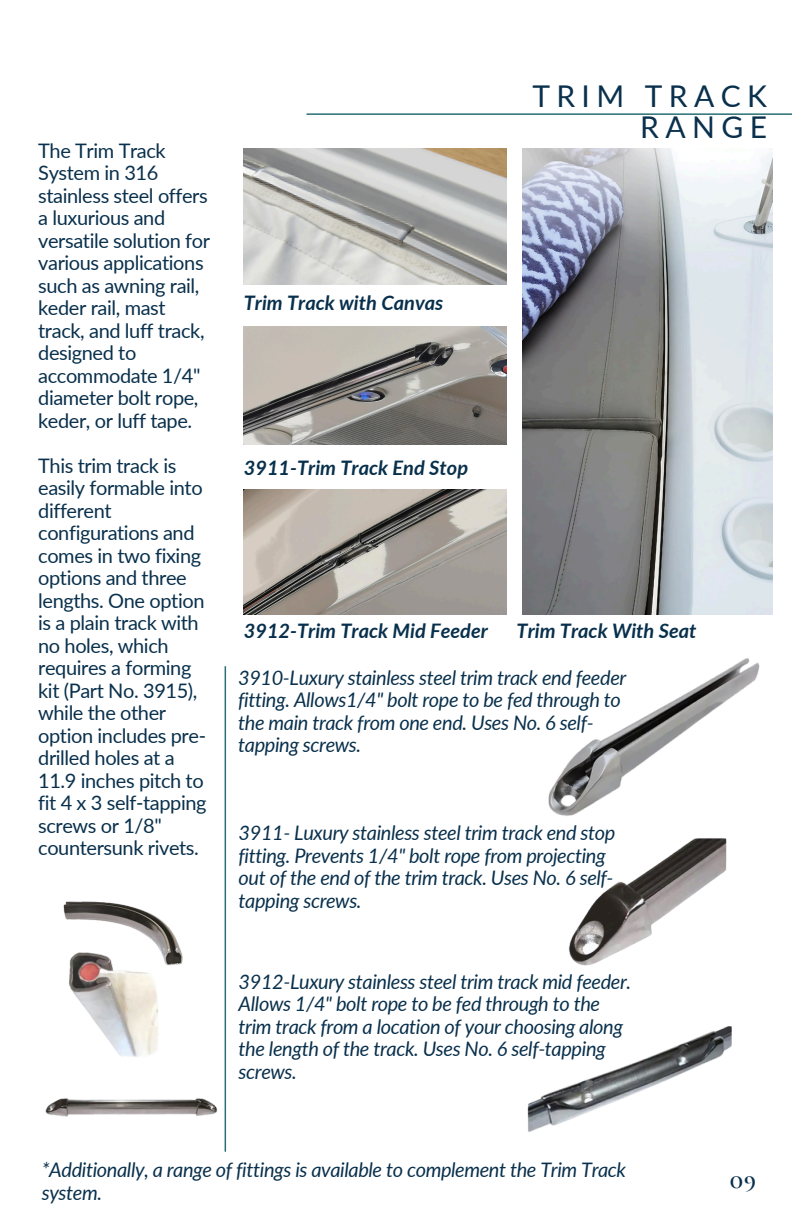
<style>
.page{position:relative;width:792px;height:1224px;background:#fff}
.page>*{position:absolute;margin:0;border:0;box-sizing:border-box;transform-origin:0 0}
.t1{font:30px/31.6px "Lato";letter-spacing:.215em;color:#09304c;text-align:right}
.t2{font:600 24.4px "Cormorant SC";color:#09304c}
.t3{font:italic 20px/22.4px "Lato";letter-spacing:-.02em;color:#09304c}
.t4{font:20px/22.4px "Lato";letter-spacing:-.02em;color:#09304c}
.t5{font:italic 700 20px "Lato";color:#08304c}
</style>
<div class="page">
<hr style="left:307px;top:113px;width:485px;height:2px;background:#296e73">
<img style="left:522px;top:148px;width:251px;height:467px">
<img style="left:244px;top:326px;width:262px;height:119px">
<img style="left:244px;top:490px;width:262px;height:124px">
<img style="left:244px;top:148px;width:262px;height:137px">
<img style="left:558px;top:658px;width:202px;height:120px">
<img style="left:548px;top:778px;width:179px;height:181px">
<img style="left:527px;top:959px;width:205px;height:173px">
<img style="left:63px;top:901px;width:112px;height:36px">
<img style="left:69px;top:937px;width:158px;height:84px">
<img style="left:45px;top:1021px;width:182px;height:131px">
<hr style="left:225px;top:666px;width:1px;height:486px;background:#296e73">
<p class="t4" style="left:38px;top:139px;width:173px">The Trim Track<br>System in 316 stainless steel offers a luxurious and versatile solution for various applications such as awning rail, keder rail, mast track, and luff track, designed to accommodate 1/4" diameter bolt rope, keder, or luff tape.</p>
<h2 class="t4" style="left:38px;top:454px;width:170px">This trim track is easily formable into different configurations and comes in two fixing options and three lengths. One option is a plain track with no holes, which requires a forming kit (Part No. 3915), while the other option includes pre&shy;drilled holes at a<br>11.9 inches pitch to fit 4 x 3 self-tapping screws or 1/8" countersunk rivets.</h2>
<p class="t5" style="left:244px;top:290px;width:201px">Trim Track with Canvas</p>
<p class="t5" style="left:244px;top:455px;width:226px">3911-Trim Track End Stop</p>
<p class="t1" style="left:532px;top:79px;width:236px">TRIM TRACK<br>RANGE</p>
<p class="t5" style="left:244px;top:618px;width:246px">3912-Trim Track Mid Feeder</p>
<p class="t3" style="left:238px;top:666px;width:390px">3910-Luxury stainless steel trim track end feeder fitting. Allows1/4" bolt rope to be fed through to the main track from one end. Uses No. 6 self&shy;tapping screws.</p>
<p class="t5" style="left:517px;top:618px;width:181px">Trim Track With Seat</p>
<p class="t3" style="left:239px;top:821px;width:378px">3911- Luxury stainless steel trim track end stop fitting. Prevents 1/4" bolt rope from projecting out of the end of the trim track. Uses No. 6 self&shy;tapping screws.</p>
<p class="t3" style="left:239px;top:970px;width:394px">3912-Luxury stainless steel trim track mid feeder.<br>Allows 1/4" bolt rope to be fed through to the trim track from a location of your choosing along the length of the track. Uses No. 6 self-tapping screws.</p>
<p class="t3" style="left:42px;top:1158px;width:586px">*Additionally, a range of fittings is available to complement the Trim Track system.</p>
<p class="t2" style="left:730px;top:1166px;width:28px">09</p>
</div>
